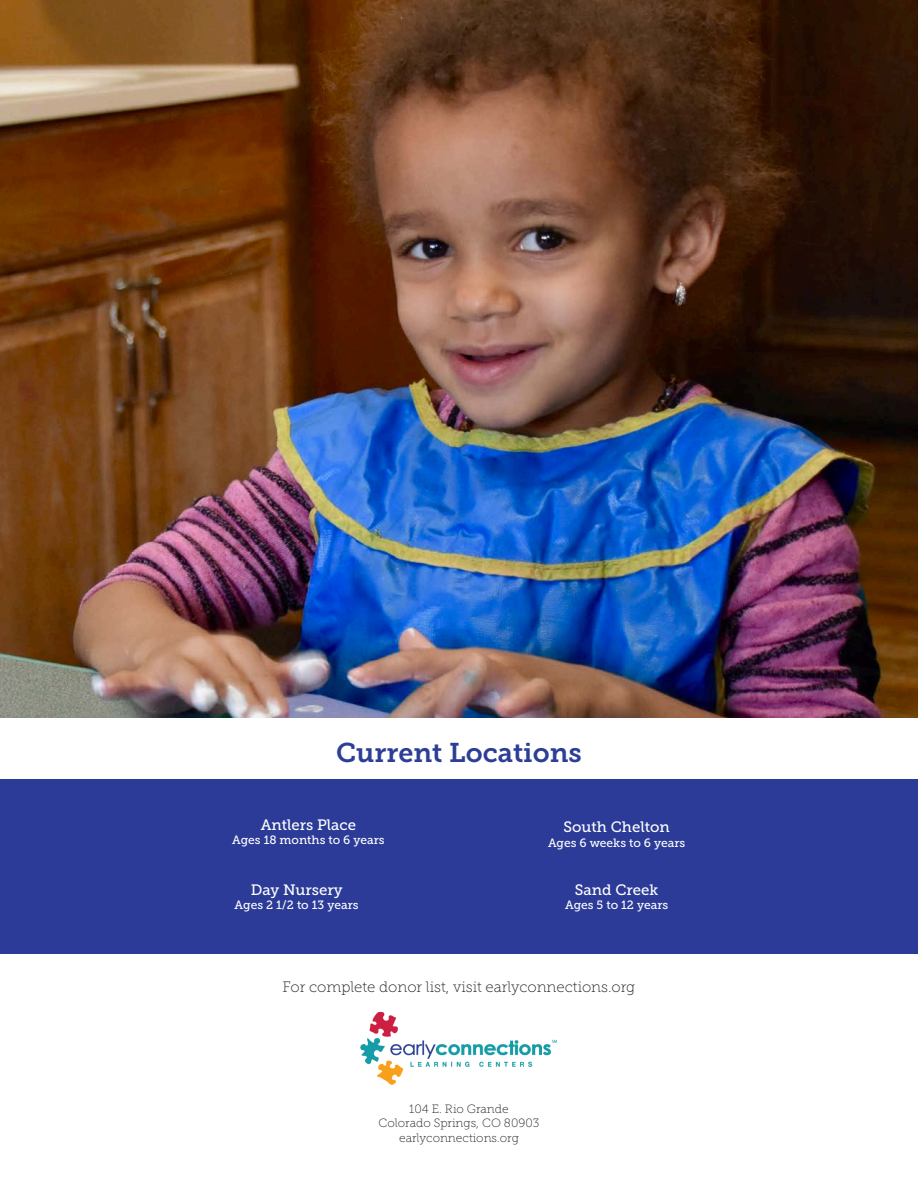
<style>
.page{position:relative;width:918px;height:1188px;background:#fff}
.page>*{position:absolute;margin:0;border:0;box-sizing:border-box;transform-origin:0 0}
.t1{font:27px "Museo Slab 700";color:#2d3e96}
.t2{font:15px "Museo Slab 100";color:#231f20}
.t3{font:15px "Museo Slab 500";color:#fff}
.t4{font:12px "Museo Slab 500";color:#fff}
.t5{font:12px "Museo Slab 100";color:#231f20}
</style>
<div class="page">
<div style="left:0;top:780px;width:918px;height:174px;background:#2b3b97"></div>
<img style="left:360px;top:1011px;width:197px;height:74px">
<img style="left:0;top:0;width:918px;height:717px">
<p class="t1" style="left:336px;top:737px;width:247px">Current Locations</p>
<p class="t3" style="left:261px;top:816px;width:97px">Antlers Place</p>
<p class="t4" style="left:232px;top:833px;width:154px">Ages 18 months to 6 years</p>
<p class="t3" style="left:251px;top:881px;width:93px">Day Nursery</p>
<p class="t4" style="left:235px;top:898px;width:126px">Ages 2 1/2 to 13 years</p>
<p class="t3" style="left:564px;top:819px;width:108px">South Chelton</p>
<p class="t4" style="left:548px;top:836px;width:139px">Ages 6 weeks to 6 years</p>
<p class="t3" style="left:575px;top:881px;width:85px">Sand Creek</p>
<p class="t4" style="left:565px;top:898px;width:105px">Ages 5 to 12 years</p>
<p class="t2" style="left:283px;top:979px;width:354px">For complete donor list, visit earlyconnections.org</p>
<p class="t5" style="left:409px;top:1102px;width:101px">104 E. Rio Grande</p>
<p class="t5" style="left:379px;top:1117px;width:162px">Colorado Springs, CO 80903</p>
<p class="t5" style="left:399px;top:1131px;width:121px">earlyconnections.org</p>
</div>
